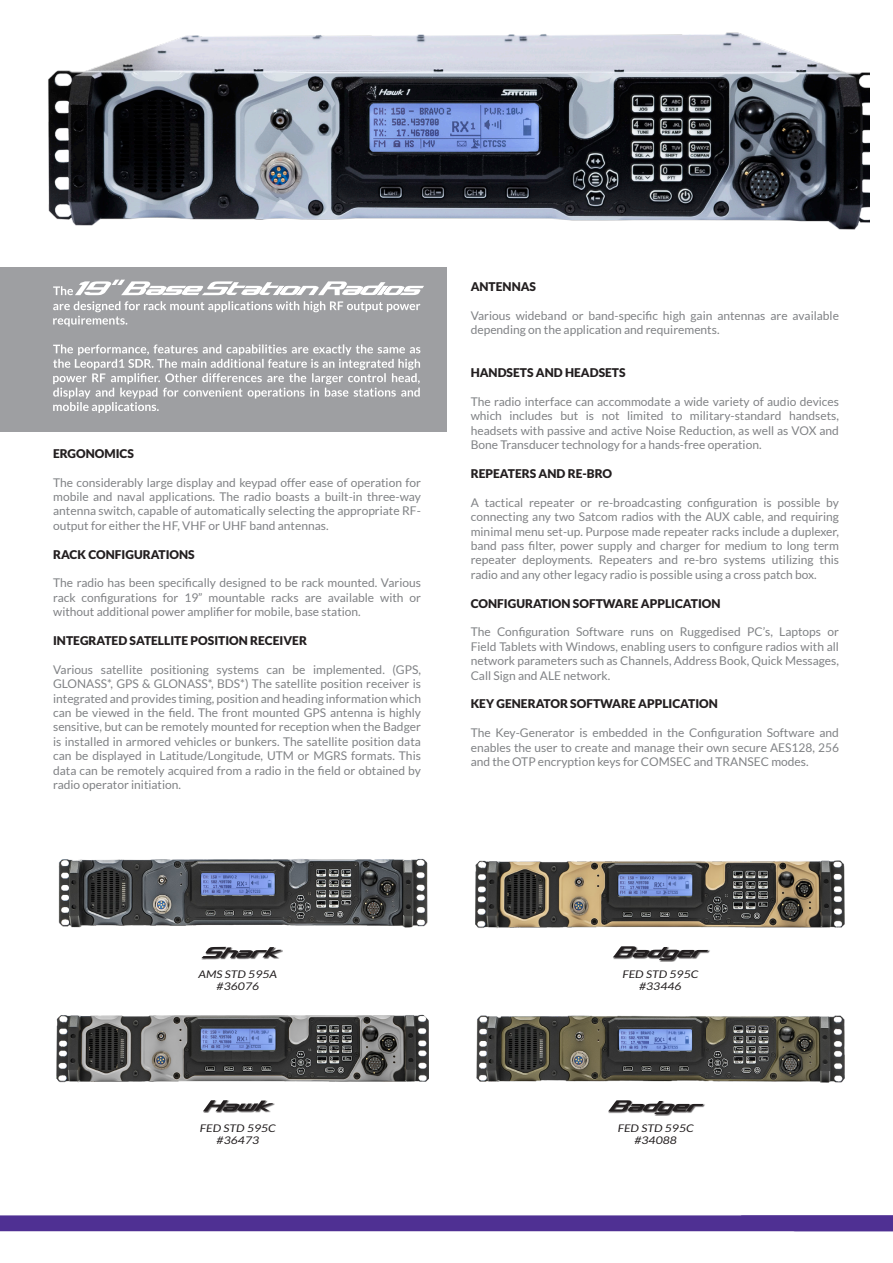
<style>
.page{position:relative;width:893px;height:1263px;background:#fff}
.page>*{position:absolute;margin:0;border:0;box-sizing:border-box;transform-origin:0 0}
.t1{font:12px/14.4px "Lato";color:#808285;text-align:justify}
.t2{font:900 12px "Lato";color:#231f20}
.t3{font:italic 10.5px "Lato";color:#231f20;scale:1.16 1}
</style>
<div class="page">
<div style="left:0;top:1215px;width:893px;height:16px;background:#4f3093"></div>
<img style="left:475px;top:860px;width:370px;height:68px">
<img style="left:58px;top:858px;width:370px;height:70px">
<img style="left:476px;top:1015px;width:369px;height:68px">
<img style="left:56px;top:1014px;width:373px;height:69px">
<div style="left:0;top:267px;width:446px;height:164px;background:#9e9fa2"></div>
<svg style="left:53px;top:280px;width:371px;height:15px"></svg>
<svg style="left:53px;top:301px;width:367px;height:26px"></svg>
<svg style="left:53px;top:344px;width:367px;height:69px"></svg>
<div style="left:608px;top:1100px;width:97px;height:16px;background:#231f20;opacity:.75"></div>
<svg style="left:608px;top:1100px;width:95px;height:14px"></svg>
<div style="left:203px;top:1100px;width:72px;height:13px;background:#231f20;opacity:.75"></div>
<svg style="left:203px;top:1100px;width:70px;height:11px"></svg>
<div style="left:613px;top:946px;width:97px;height:16px;background:#231f20;opacity:.75"></div>
<svg style="left:613px;top:946px;width:95px;height:14px"></svg>
<div style="left:201px;top:947px;width:82px;height:13px;background:#231f20;opacity:.75"></div>
<svg style="left:201px;top:947px;width:80px;height:11px"></svg>
<img style="left:48px;top:32px;width:821px;height:198px">
<p class="t2" style="left:53px;top:446px;width:82px">ERGONOMICS</p>
<p class="t1" style="left:53px;top:475px;width:369px">The considerably large display and keypad offer ease of operation for mobile and naval applications. The radio boasts a built-in three-way antenna switch, capable of automatically selecting the appropriate RF&shy;output for either the HF, VHF or UHF band antennas.</p>
<p class="t2" style="left:53px;top:547px;width:143px">RACK CONFIGURATIONS</p>
<p class="t1" style="left:53px;top:576px;width:369px">The radio has been specifically designed to be rack mounted. Various rack configurations for 19” mountable racks are available with or without additional power amplifier for mobile, base station.</p>
<p class="t2" style="left:53px;top:633px;width:255px">INTEGRATED SATELLITE POSITION RECEIVER</p>
<p class="t1" style="left:53px;top:662px;width:369px">Various satellite positioning systems can be implemented. (GPS, GLONASS*, GPS &amp; GLONASS*, BDS*) The satellite position receiver is integrated and provides timing, position and heading information which can be viewed in the field. The front mounted GPS antenna is highly sensitive, but can be remotely mounted for reception when the Badger is installed in armored vehicles or bunkers. The satellite position data can be displayed in Latitude/Longitude, UTM or MGRS formats. This data can be remotely acquired from a radio in the field or obtained by radio operator initiation.</p>
<p class="t2" style="left:471px;top:279px;width:67px">ANTENNAS</p>
<p class="t1" style="left:471px;top:308px;width:370px">Various wideband or band-specific high gain antennas are available depending on the application and requirements.</p>
<p class="t2" style="left:471px;top:366px;width:156px">HANDSETS AND HEADSETS</p>
<p class="t1" style="left:471px;top:394px;width:370px">The radio interface can accommodate a wide variety of audio devices which includes but is not limited to military-standard handsets, headsets with passive and active Noise Reduction, as well as VOX and Bone Transducer technology for a hands-free operation.</p>
<p class="t2" style="left:471px;top:466px;width:143px">REPEATERS AND RE-BRO</p>
<p class="t1" style="left:471px;top:495px;width:370px">A tactical repeater or re-broadcasting configuration is possible by connecting any two Satcom radios with the AUX cable, and requiring minimal menu set-up. Purpose made repeater racks include a duplexer, band pass filter, power supply and charger for medium to long term repeater deployments. Repeaters and re-bro systems utilizing this radio and any other legacy radio is possible using a cross patch box.</p>
<p class="t2" style="left:471px;top:596px;width:251px">CONFIGURATION SOFTWARE APPLICATION</p>
<p class="t1" style="left:471px;top:625px;width:370px">The Configuration Software runs on Ruggedised PC’s, Laptops or Field Tablets with Windows, enabling users to configure radios with all network parameters such as Channels, Address Book, Quick Messages, Call Sign and ALE network.</p>
<p class="t2" style="left:471px;top:697px;width:249px">KEY GENERATOR SOFTWARE APPLICATION</p>
<p class="t1" style="left:471px;top:725px;width:370px">The Key-Generator is embedded in the Configuration Software and enables the user to create and manage their own secure AES128, 256 and the OTP encryption keys for COMSEC and TRANSEC modes.</p>
<p class="t3" style="left:199px;top:968px;width:69px">AMS STD 595A</p>
<p class="t3" style="left:217px;top:981px;width:38px">#36076</p>
<p class="t3" style="left:200px;top:1122px;width:67px">FED STD 595C</p>
<p class="t3" style="left:217px;top:1134px;width:38px">#36473</p>
<p class="t3" style="left:622px;top:968px;width:67px">FED STD 595C</p>
<p class="t3" style="left:639px;top:981px;width:38px">#33446</p>
<p class="t3" style="left:618px;top:1122px;width:67px">FED STD 595C</p>
<p class="t3" style="left:634px;top:1134px;width:38px">#34088</p>
</div>
